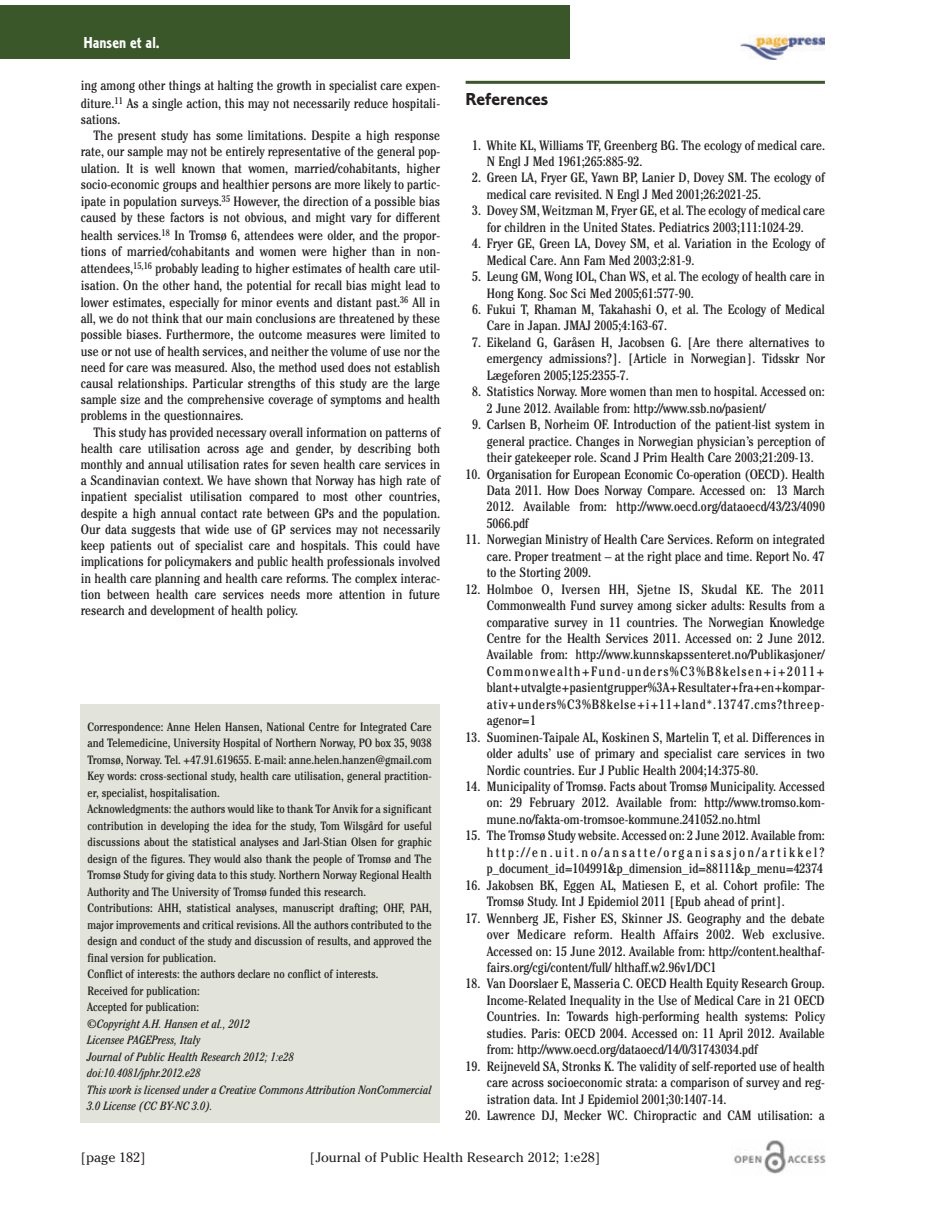
<style>
.page{position:relative;width:927px;height:1225px;background:#fff}
.page>*{position:absolute;margin:0;border:0;box-sizing:border-box;transform-origin:0 0}
.t1{font:18px "Corinthian Bold Plain";color:#231f20}
.t2{font:16.5px "Corinthian Bold Condensed Plain";color:#fff}
.t3{font:condensed 13.5px/16.5px "Cheltenham";color:#231f20;text-align:justify}
.t4{font:13.5px "Cheltenham";color:#231f20}
.t5{font:condensed 12px/16.5px "Cheltenham";color:#231f20}
.t6{font:italic condensed 12px/16.5px "Cheltenham";color:#231f20}
</style>
<div class="page">
<div style="left:0;top:5px;width:569px;height:53px;background:#395728"></div>
<hr style="left:466px;top:81px;width:359px;height:3px;background:#395728">
<img style="left:734px;top:1140px;width:91px;height:34px">
<img style="left:740px;top:34px;width:84px;height:26px">
<div style="left:80px;top:704px;width:359px;height:419px;background:#e2e4db"></div>
<p class="t2" style="left:83px;top:37px;width:78px">Hansen et al.</p>
<p class="t3" style="left:81px;top:78px;width:361px">ing among other things at halting the growth in specialist care expen&shy;diture.<sup>11</sup> As a single action, this may not necessarily reduce hospitali&shy;sations.</p>
<p class="t3" style="left:81px;top:128px;width:361px;text-indent:13px">The present study has some limitations. Despite a high response rate, our sample may not be entirely representative of the general pop&shy;ulation. It is well known that women, married/cohabitants, higher socio-economic groups and healthier persons are more likely to partic&shy;ipate in population surveys.<sup>35</sup> However, the direction of a possible bias caused by these factors is not obvious, and might vary for different health services.<sup>18</sup> In Tromsø 6, attendees were older, and the propor&shy;tions of married/cohabitants and women were higher than in non&shy;attendees,<sup>15,16</sup> probably leading to higher estimates of health care util&shy;isation. On the other hand, the potential for recall bias might lead to lower estimates, especially for minor events and distant past.<sup>36</sup> All in all, we do not think that our main conclusions are threatened by these possible biases. Furthermore, the outcome measures were limited to use or not use of health services, and neither the volume of use nor the need for care was measured. Also, the method used does not establish causal relationships. Particular strengths of this study are the large sample size and the comprehensive coverage of symptoms and health problems in the questionnaires.</p>
<p class="t3" style="left:81px;top:425px;width:361px;text-indent:13px">This study has provided necessary overall information on patterns of health care utilisation across age and gender, by describing both monthly and annual utilisation rates for seven health care services in a Scandinavian context. We have shown that Norway has high rate of inpatient specialist utilisation compared to most other countries, despite a high annual contact rate between GPs and the population.<br>Our data suggests that wide use of GP services may not necessarily keep patients out of specialist care and hospitals. This could have implications for policymakers and public health professionals involved in health care planning and health care reforms. The complex interac&shy;tion between health care services needs more attention in future research and development of health policy.</p>
<p class="t5" style="left:87px;top:719px;width:346px">Correspondence: Anne Helen Hansen, National Centre for Integrated Care and Telemedicine, University Hospital of Northern Norway, PO box 35, 9038<br>Tromsø, Norway. Tel. +47.91.619655. E-mail: anne.helen.hanzen@gmail.com Key words: cross-sectional study, health care utilisation, general practition&shy;er, specialist, hospitalisation.<br>Acknowledgments: the authors would like to thank Tor Anvik for a significant contribution in developing the idea for the study, Tom Wilsgård for useful discussions about the statistical analyses and Jarl-Stian Olsen for graphic design of the figures. They would also thank the people of Tromsø and The Tromsø Study for giving data to this study. Northern Norway Regional Health Authority and The University of Tromsø funded this research.<br>Contributions: AHH, statistical analyses, manuscript drafting; OHF, PAH, major improvements and critical revisions. All the authors contributed to the design and conduct of the study and discussion of results, and approved the final version for publication.<br>Conflict of interests: the authors declare no conflict of interests.<br>Received for publication:<br>Accepted for publication:</p>
<p class="t6" style="left:87px;top:1016px;width:346px">©Copyright A.H. Hansen et al., 2012<br>Licensee PAGEPress, Italy<br>Journal of Public Health Research 2012; 1:e28<br>doi:10.4081/jphr.2012.e28<br>This work is licensed under a Creative Commons Attribution NonCommercial 3.0 License (CC BY-NC 3.0).</p>
<h1 class="t1" style="left:466px;top:93px;width:84px">References</h1>
<p class="t3" style="left:487px;top:138px;width:340px;text-indent:-15px">1. White KL, Williams TF, Greenberg BG. The ecology of medical care.<br>N Engl J Med 1961;265:885-92.</p>
<p class="t3" style="left:487px;top:171px;width:340px;text-indent:-15px">2. Green LA, Fryer GE, Yawn BP, Lanier D, Dovey SM. The ecology of medical care revisited. N Engl J Med 2001;26:2021-25.</p>
<p class="t3" style="left:472px;top:204px;width:354px;text-align:center">3. Dovey SM, Weitzman M, Fryer GE, et al. The ecology of medical care for children in the United States. Pediatrics 2003;111:1024-29.</p>
<p class="t3" style="left:487px;top:237px;width:340px;text-indent:-15px">4. Fryer GE, Green LA, Dovey SM, et al. Variation in the Ecology of<br>Medical Care. Ann Fam Med 2003;2:81-9.</p>
<p class="t3" style="left:487px;top:269px;width:340px;text-indent:-15px">5. Leung GM, Wong IOL, Chan WS, et al. The ecology of health care in<br>Hong Kong. Soc Sci Med 2005;61:577-90.</p>
<p class="t3" style="left:487px;top:302px;width:340px;text-indent:-15px">6. Fukui T, Rhaman M, Takahashi O, et al. The Ecology of Medical<br>Care in Japan. JMAJ 2005;4:163-67.</p>
<p class="t3" style="left:487px;top:335px;width:340px;text-indent:-15px">7. Eikeland G, Garåsen H, Jacobsen G. [Are there alternatives to emergency admissions?]. [Article in Norwegian]. Tidsskr Nor Lægeforen 2005;125:2355-7.</p>
<p class="t3" style="left:487px;top:385px;width:340px;text-indent:-15px">8. Statistics Norway. More women than men to hospital. Accessed on:<br>2 June 2012. Available from: http://www.ssb.no/pasient/</p>
<p class="t3" style="left:487px;top:417px;width:340px;text-indent:-15px">9. Carlsen B, Norheim OF. Introduction of the patient-list system in general practice. Changes in Norwegian physician’s perception of their gatekeeper role. Scand J Prim Health Care 2003;21:209-13.</p>
<p class="t3" style="left:487px;top:467px;width:340px;text-indent:-21px">10. Organisation for European Economic Co-operation (OECD). Health Data 2011. How Does Norway Compare. Accessed on: 13 March 2012. Available from: http://www.oecd.org/dataoecd/43/23/4090<br>5066.pdf</p>
<p class="t3" style="left:487px;top:533px;width:340px;text-indent:-21px">11. Norwegian Ministry of Health Care Services. Reform on integrated care. Proper treatment – at the right place and time. Report No. 47 to the Storting 2009.</p>
<p class="t3" style="left:487px;top:582px;width:340px;text-indent:-21px">12. Holmboe O, Iversen HH, Sjetne IS, Skudal KE. The 2011<br>Commonwealth Fund survey among sicker adults: Results from a comparative survey in 11 countries. The Norwegian Knowledge Centre for the Health Services 2011. Accessed on: 2 June 2012.<br>Available from: http://www.kunnskapssenteret.no/Publikasjoner/ Commonwealth+Fund-unders%C3%B8kelsen+i+2011+ blant+utvalgte+pasientgrupper%3A+Resultater+fra+en+kompar&shy;ativ+unders%C3%B8kelse+i+11+land*.13747.cms?threep&shy;agenor=1</p>
<p class="t3" style="left:487px;top:730px;width:340px;text-indent:-21px">13. Suominen-Taipale AL, Koskinen S, Martelin T, et al. Differences in older adults’ use of primary and specialist care services in two Nordic countries. Eur J Public Health 2004;14:375-80.</p>
<p class="t3" style="left:487px;top:779px;width:340px;text-indent:-21px">14. Municipality of Tromsø. Facts about Tromsø Municipality. Accessed on: 29 February 2012. Available from: http://www.tromso.kom&shy;mune.no/fakta-om-tromsoe-kommune.241052.no.html</p>
<p class="t3" style="left:487px;top:828px;width:339px;text-indent:-21px">15. The Tromsø Study website. Accessed on: 2 June 2012. Available from: http://en.uit.no/ansatte/organisasjon/artikkel? p_document_id=104991&amp;p_dimension_id=88111&amp;p_menu=42374</p>
<p class="t3" style="left:487px;top:878px;width:340px;text-indent:-21px">16. Jakobsen BK, Eggen AL, Matiesen E, et al. Cohort profile: The<br>Tromsø Study. Int J Epidemiol 2011 [Epub ahead of print].</p>
<p class="t3" style="left:487px;top:911px;width:340px;text-indent:-21px">17. Wennberg JE, Fisher ES, Skinner JS. Geography and the debate over Medicare reform. Health Affairs 2002. Web exclusive.<br>Accessed on: 15 June 2012. Available from: http://content.healthaf&shy;fairs.org/cgi/content/full/ hlthaff.w2.96v1/DC1</p>
<p class="t3" style="left:487px;top:976px;width:340px;text-indent:-21px">18. Van Doorslaer E, Masseria C. OECD Health Equity Research Group.<br>Income-Related Inequality in the Use of Medical Care in 21 OECD Countries. In: Towards high-performing health systems: Policy studies. Paris: OECD 2004. Accessed on: 11 April 2012. Available from: http://www.oecd.org/dataoecd/14/0/31743034.pdf</p>
<p class="t3" style="left:487px;top:1059px;width:340px;text-indent:-21px">19. Reijneveld SA, Stronks K. The validity of self-reported use of health care across socioeconomic strata: a comparison of survey and reg&shy;istration data. Int J Epidemiol 2001;30:1407-14.</p>
<p class="t3" style="left:465px;top:1108px;width:361px">20. Lawrence DJ, Mecker WC. Chiropractic and CAM utilisation: a</p>
<p class="t4" style="left:81px;top:1149px;width:66px">[page 182]</p>
<p class="t4" style="left:310px;top:1149px;width:292px">[Journal of Public Health Research 2012; 1:e28]</p>
</div>
